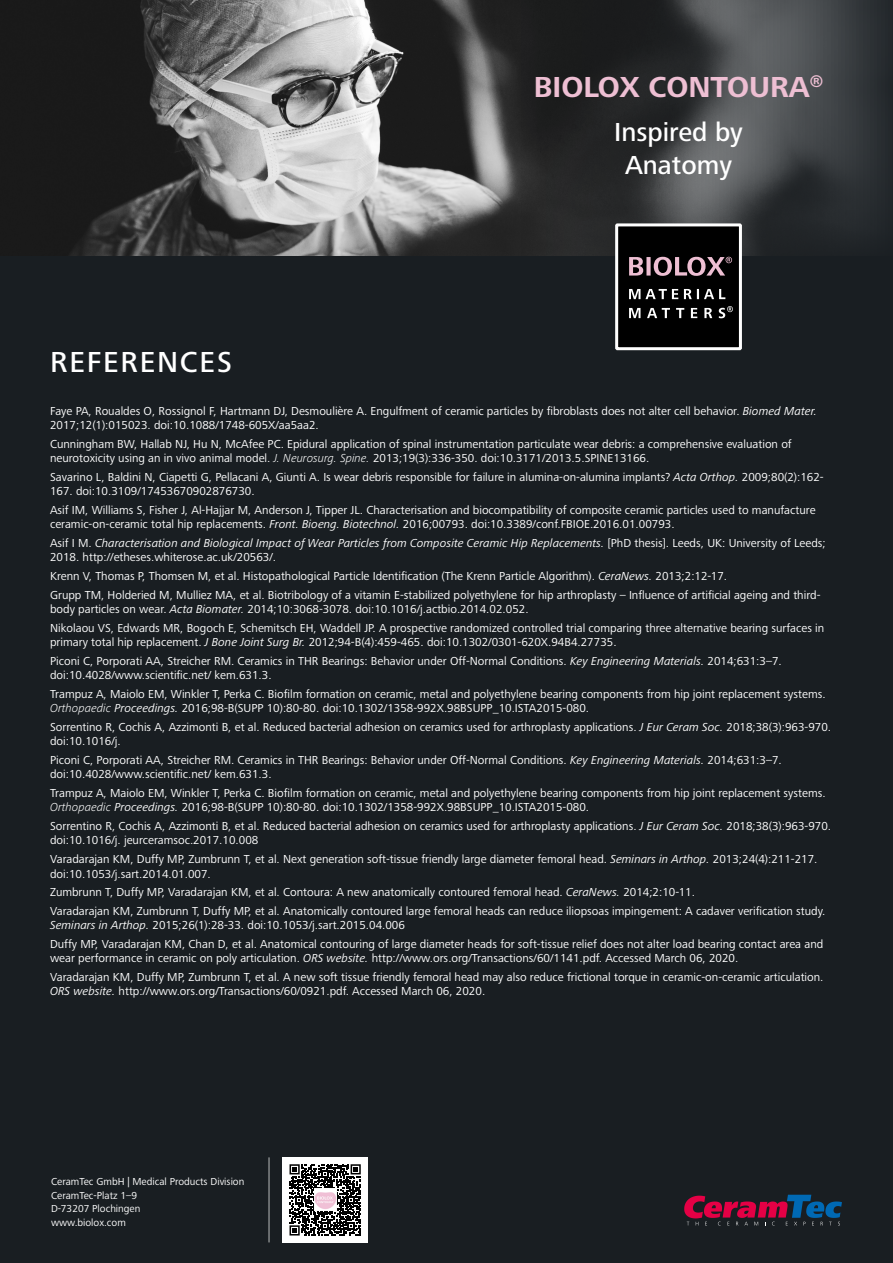
<style>
.page{position:relative;width:893px;height:1263px;background:#191e22}
.page>*{position:absolute;margin:0;border:0;box-sizing:border-box;transform-origin:0 0}
.t1{font:700 30px "Frutiger Next LTW1 G";color:#eebfd3}
.t2{font:500 30px "Frutiger Next LTW1 G";letter-spacing:.06em;color:#fff}
.t3{font:500 27px/33.5px "Frutiger Next LTW1 G";color:#fff;text-align:center}
.t4{font:12px/18.6px "Frutiger Next LTW1 G";color:#fff}
.t5{font:10.5px/13.5px "Frutiger Next LTW1 G";color:#fff}
.s1{font-style:italic}
.s2{font-weight:300;font-style:italic}
</style>
<div class="page">
<img style="left:71px;top:0;width:821px;height:255px">
<svg style="left:684px;top:1195px;width:158px;height:30px"></svg>
<div style="left:617px;top:225px;width:123px;height:124px;background:#000"></div>
<svg style="left:629px;top:306px;width:104px;height:12px"></svg>
<svg style="left:629px;top:289px;width:96px;height:10px"></svg>
<svg style="left:629px;top:257px;width:103px;height:19px"></svg>
<div style="left:615px;top:223px;width:127px;height:127px;border:3px solid #fff"></div>
<hr style="left:269px;top:1157px;width:1px;height:85px;background:#fff">
<div style="left:283px;top:1157px;width:85px;height:85px;background:#fff"></div>
<svg style="left:289px;top:1164px;width:72px;height:71px"></svg>
<img style="left:314px;top:1189px;width:22px;height:22px">
<h1 class="t1" style="left:534px;top:70px;width:291px">BIOLOX CONTOURA<sup>®</sup></h1>
<h1 class="t2" style="left:50px;top:345px;width:184px">REFERENCES</h1>
<h2 class="t3" style="left:614px;top:116px;width:130px">Inspired by<br>Anatomy</h2>
<p class="t4" style="left:50px;top:404px;width:768px;line-height:14.4px">Faye PA, Roualdes O, Rossignol F, Hartmann DJ, Desmoulière A. Engulfment of ceramic particles by fibroblasts does not alter cell behavior. <span class="s1">Biomed Mater.<br></span>2017;12(1):015023. doi:10.1088/1748-605X/aa5aa2.</p>
<p class="t4" style="left:50px;top:437px;width:743px;line-height:14.4px">Cunningham BW, Hallab NJ, Hu N, McAfee PC. Epidural application of spinal instrumentation particulate wear debris: a comprehensive evaluation of neurotoxicity using an in vivo animal model. <span class="s2">J. Neurosurg. Spine.</span> 2013;19(3):336-350. doi:10.3171/2013.5.SPINE13166.</p>
<p class="t4" style="left:50px;top:470px;width:775px;line-height:14.4px">Savarino L, Baldini N, Ciapetti G, Pellacani A, Giunti A. Is wear debris responsible for failure in alumina-on-alumina implants? <span class="s1">Acta Orthop.</span> 2009;80(2):162-<br>167. doi:10.3109/17453670902876730.</p>
<p class="t4" style="left:50px;top:503px;width:767px;line-height:14.4px">Asif IM, Williams S, Fisher J, Al-Hajjar M, Anderson J, Tipper JL. Characterisation and biocompatibility of composite ceramic particles used to manufacture ceramic-on-ceramic total hip replacements. <span class="s1">Front. Bioeng. Biotechnol.</span> 2016;00793. doi:10.3389/conf.FBIOE.2016.01.00793.</p>
<p class="t4" style="left:50px;top:536px;width:777px;line-height:14.4px">Asif I M. <span class="s1">Characterisation and Biological Impact of Wear Particles from Composite Ceramic Hip Replacements.</span> [PhD thesis]. Leeds, UK: University of Leeds;<br>2018. http://etheses.whiterose.ac.uk/20563/.</p>
<p class="t4" style="left:50px;top:567px;width:772px">Krenn V, Thomas P, Thomsen M, et al. Histopathological Particle Identification (The Krenn Particle Algorithm). <span class="s1">CeraNews.</span> 2013;2:12-17.<br>Grupp TM, Holderied M, Mulliez MA, et al. Biotribology of a vitamin E-stabilized polyethylene for hip arthroplasty – Influence of artificial ageing and third-</p>
<p class="t4" style="left:50px;top:600px;width:776px">body particles on wear. <span class="s1">Acta Biomater.</span> 2014;10:3068-3078. doi:10.1016/j.actbio.2014.02.052.<br>Nikolaou VS, Edwards MR, Bogoch E, Schemitsch EH, Waddell JP. A prospective randomized controlled trial comparing three alternative bearing surfaces in</p>
<p class="t4" style="left:50px;top:633px;width:733px">primary total hip replacement. <span class="s1">J Bone Joint Surg Br.</span> 2012;94-B(4):459-465. doi:10.1302/0301-620X.94B4.27735.<br>Piconi C, Porporati AA, Streicher RM. Ceramics in THR Bearings: Behavior under Off-Normal Conditions. <span class="s1">Key Engineering Materials.</span> 2014;631:3–7.</p>
<p class="t4" style="left:50px;top:666px;width:777px">doi:10.4028/www.scientific.net/ kem.631.3.<br>Trampuz A, Maiolo EM, Winkler T, Perka C. Biofilm formation on ceramic, metal and polyethylene bearing components from hip joint replacement systems.</p>
<p class="t4" style="left:50px;top:699px;width:782px"><span class="s2">Orthopaedic</span> <span class="s1">Proceedings.</span> 2016;98-B(SUPP 10):80-80. doi:10.1302/1358-992X.98BSUPP_10.ISTA2015-080.<br>Sorrentino R, Cochis A, Azzimonti B, et al. Reduced bacterial adhesion on ceramics used for arthroplasty applications. <span class="s1">J Eur Ceram Soc.</span> 2018;38(3):963-970.</p>
<p class="t4" style="left:50px;top:732px;width:733px">doi:10.1016/j.<br>Piconi C, Porporati AA, Streicher RM. Ceramics in THR Bearings: Behavior under Off-Normal Conditions. <span class="s1">Key Engineering Materials.</span> 2014;631:3–7.</p>
<p class="t4" style="left:50px;top:765px;width:777px">doi:10.4028/www.scientific.net/ kem.631.3.<br>Trampuz A, Maiolo EM, Winkler T, Perka C. Biofilm formation on ceramic, metal and polyethylene bearing components from hip joint replacement systems.</p>
<p class="t4" style="left:50px;top:798px;width:782px"><span class="s2">Orthopaedic</span> <span class="s1">Proceedings.</span> 2016;98-B(SUPP 10):80-80. doi:10.1302/1358-992X.98BSUPP_10.ISTA2015-080.<br>Sorrentino R, Cochis A, Azzimonti B, et al. Reduced bacterial adhesion on ceramics used for arthroplasty applications. <span class="s1">J Eur Ceram Soc.</span> 2018;38(3):963-970.</p>
<p class="t4" style="left:50px;top:831px;width:769px">doi:10.1016/j. jeurceramsoc.2017.10.008<br>Varadarajan KM, Duffy MP, Zumbrunn T, et al. Next generation soft-tissue friendly large diameter femoral head. <span class="s1">Seminars in Arthop.</span> 2013;24(4):211-217.</p>
<p class="t4" style="left:50px;top:864px;width:777px">doi:10.1053/j.sart.2014.01.007.<br>Zumbrunn T, Duffy MP, Varadarajan KM, et al. Contoura: A new anatomically contoured femoral head. <span class="s1">CeraNews.</span> 2014;2:10-11.<br>Varadarajan KM, Zumbrunn T, Duffy MP, et al. Anatomically contoured large femoral heads can reduce iliopsoas impingement: A cadaver verification study.</p>
<p class="t4" style="left:50px;top:916px;width:775px"><span class="s1">Seminars in Arthop.</span> 2015;26(1):28-33. doi:10.1053/j.sart.2015.04.006<br>Duffy MP, Varadarajan KM, Chan D, et al. Anatomical contouring of large diameter heads for soft-tissue relief does not alter load bearing contact area and</p>
<p class="t4" style="left:50px;top:949px;width:775px">wear performance in ceramic on poly articulation. <span class="s1">ORS website.</span> http://www.ors.org/Transactions/60/1141.pdf. Accessed March 06, 2020.<br>Varadarajan KM, Duffy MP, Zumbrunn T, et al. A new soft tissue friendly femoral head may also reduce frictional torque in ceramic-on-ceramic articulation.</p>
<p class="t4" style="left:50px;top:982px;width:437px"><span class="s1">ORS website.</span> http://www.ors.org/Transactions/60/0921.pdf. Accessed March 06, 2020.</p>
<p class="t5" style="left:51px;top:1175px;width:195px">CeramTec GmbH | Medical Products Division<br>CeramTec-Platz 1–9<br>D-73207 Plochingen<br>www.biolox.com</p>
</div>
